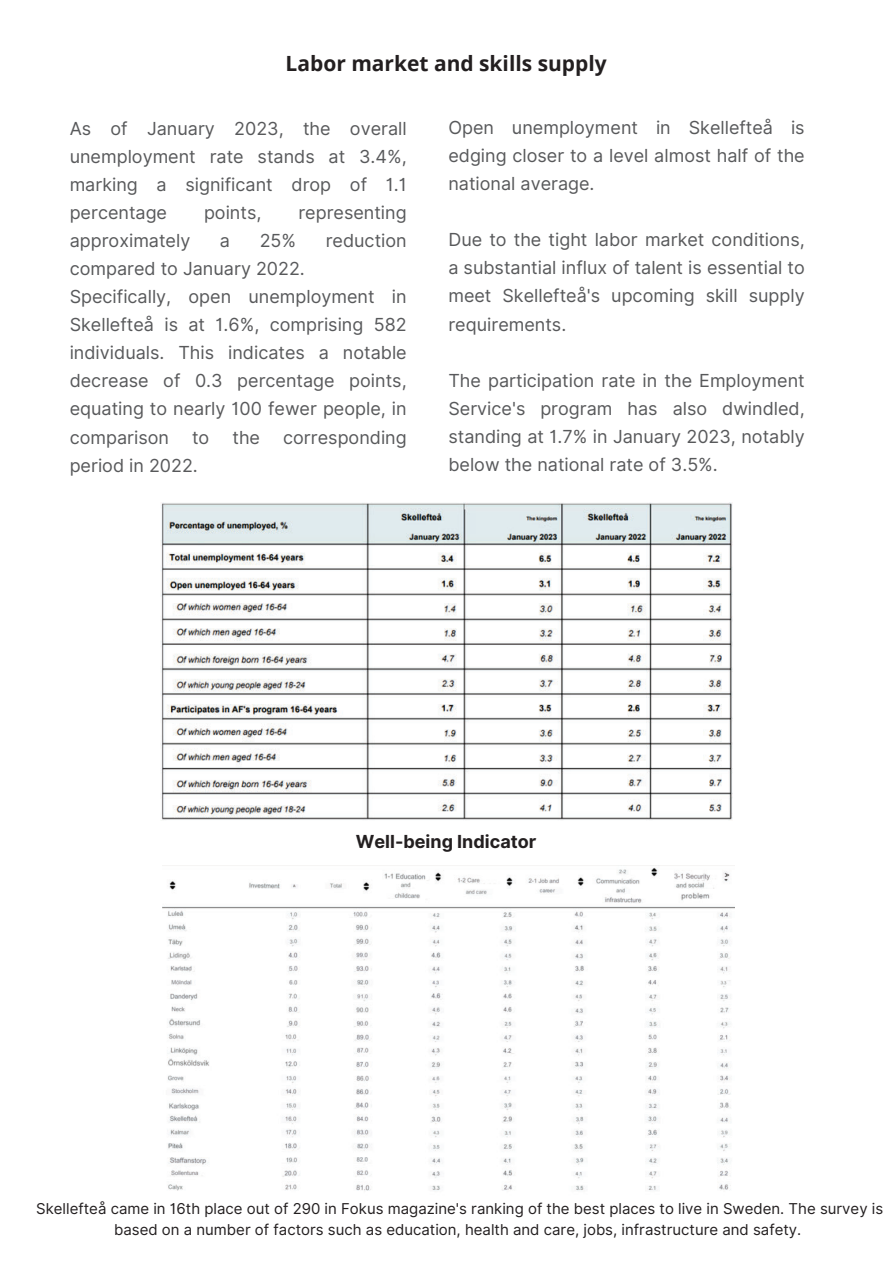
<style>
.page{position:relative;width:893px;height:1263px;background:#fff}
.page>*{position:absolute;margin:0;border:0;box-sizing:border-box;transform-origin:0 0}
.t1{font:700 21px "Open Sans";color:#231f20}
.t2{font:18px/28px "Inter";color:#58595b;text-align:justify}
.t3{font:700 18px "Inter";color:#231f20}
.t4{font:15px/20.2px "Inter";color:#231f20;text-align:center}
</style>
<div class="page">
<img style="left:161px;top:503px;width:571px;height:317px">
<img style="left:163px;top:867px;width:571px;height:324px">
<p class="t1" style="left:286px;top:49px;width:323px">Labor market and skills supply</p>
<p class="t2" style="left:70px;top:114px;width:339px">As of January 2023, the overall unemployment rate stands at 3.4%, marking a significant drop of 1.1 percentage</p>
<p class="t2" style="left:204px;top:198px;width:59px">points,</p>
<p class="t2" style="left:298px;top:198px;width:110px">representing</p>
<p class="t2" style="left:70px;top:226px;width:122px">approximately</p>
<p class="t2" style="left:220px;top:226px;width:12px">a</p>
<p class="t2" style="left:260px;top:226px;width:38px">25%</p>
<p class="t2" style="left:326px;top:226px;width:83px">reduction</p>
<p class="t2" style="left:70px;top:254px;width:338px;text-align:left">compared to January 2022.<br>Specifically, open unemployment in<br>Skellefteå is at 1.6%, comprising 582 individuals. This indicates a notable decrease of 0.3 percentage points, equating to nearly 100 fewer people, in comparison</p>
<p class="t2" style="left:192px;top:423px;width:19px">to</p>
<p class="t2" style="left:232px;top:423px;width:29px">the</p>
<p class="t2" style="left:283px;top:423px;width:125px">corresponding</p>
<p class="t2" style="left:70px;top:451px;width:130px">period in 2022.</p>
<p class="t2" style="left:448px;top:113px;width:358px">Open unemployment in Skellefteå is edging closer to a level almost half of the national average.</p>
<p class="t2" style="left:448px;top:226px;width:358px">Due to the tight labor market conditions, a substantial influx of talent is essential to meet Skellefteå's upcoming skill supply requirements.</p>
<p class="t2" style="left:448px;top:366px;width:358px">The participation rate in the Employment Service's program has also dwindled, standing at 1.7% in January 2023, notably below the national rate of 3.5%.</p>
<p class="t3" style="left:356px;top:831px;width:182px">Well-being Indicator</p>
<p class="t4" style="left:36px;top:1199px;width:848px">Skellefteå came in 16th place out of 290 in Fokus magazine's ranking of the best places to live in Sweden. The survey is based on a number of factors such as education, health and care, jobs, infrastructure and safety.</p>
</div>
